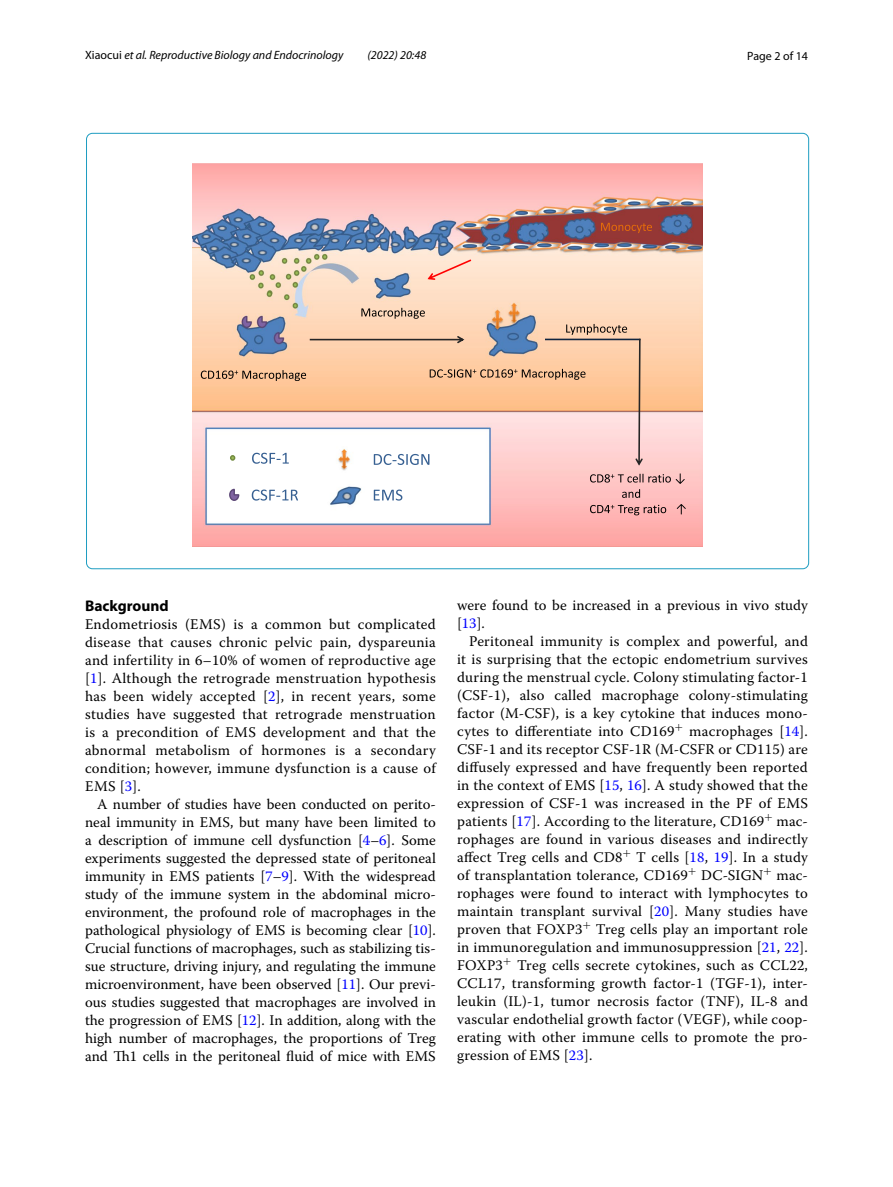
<style>
.page{position:relative;width:893px;height:1187px;background:#fff}
.page>*{position:absolute;margin:0;border:0;box-sizing:border-box;transform-origin:0 0}
.t1{font:700 15.45px "Myriad Pro";color:#000}
.t2{font:14.7px/18px "Warnock Pro";letter-spacing:.01em;color:#000;text-align:justify}
.t3{font:italic 12px "Myriad Pro";color:#000}
.t4{font:12px "Myriad Pro";color:#000}
.s1{font-style:normal}
.s2{color:#00f}
</style>
<div class="page">
<img style="left:192px;top:164px;width:511px;height:382px">
<svg style="left:428px;top:259px;width:43px;height:21px"></svg>
<svg style="left:201px;top:370px;width:105px;height:11px"></svg>
<svg style="left:601px;top:223px;width:51px;height:10px"></svg>
<svg style="left:361px;top:308px;width:64px;height:11px"></svg>
<svg style="left:310px;top:336px;width:154px;height:7px"></svg>
<svg style="left:430px;top:369px;width:155px;height:11px;background:#c69c79"></svg>
<hr style="left:545px;top:338px;width:95px;height:2px;background:#10253f">
<svg style="left:635px;top:339px;width:8px;height:126px"></svg>
<svg style="left:566px;top:324px;width:61px;height:11px"></svg>
<svg style="left:590px;top:473px;width:95px;height:25px;background:#e4afae"></svg>
<svg style="left:590px;top:504px;width:96px;height:11px"></svg>
<svg style="left:230px;top:455px;width:5px;height:5px"></svg>
<svg style="left:228px;top:488px;width:12px;height:13px"></svg>
<svg style="left:252px;top:452px;width:37px;height:12px"></svg>
<svg style="left:252px;top:489px;width:46px;height:11px"></svg>
<svg style="left:374px;top:454px;width:55px;height:11px"></svg>
<svg style="left:374px;top:489px;width:28px;height:11px"></svg>
<p class="t3" style="left:85px;top:48px;width:260px"><span class="s1">Xiaocui</span> et al. Reproductive Biology and Endocrinology</p>
<p class="t3" style="left:367px;top:48px;width:60px">(2022) 20:48</p>
<p class="t4" style="left:747px;top:48px;width:62px">Page 2 of 14</p>
<p class="t1" style="left:85px;top:595px;width:85px">Background</p>
<p class="t2" style="left:85px;top:614px;width:352px">Endometriosis (EMS) is a common but complicated disease that causes chronic pelvic pain, dyspareunia and infertility in 6–10% of women of reproductive age [<span class="s2">1</span>]. Although the retrograde menstruation hypothesis has been widely accepted [<span class="s2">2</span>], in recent years, some studies have suggested that retrograde menstruation is a precondition of EMS development and that the abnormal metabolism of hormones is a secondary condition; however, immune dysfunction is a cause of EMS [<span class="s2">3</span>].</p>
<p class="t2" style="left:85px;top:794px;width:352px;text-indent:12px">A number of studies have been conducted on perito&shy;neal immunity in EMS, but many have been limited to a description of immune cell dysfunction [<span class="s2">4</span>–<span class="s2">6</span>]. Some experiments suggested the depressed state of peritoneal immunity in EMS patients [<span class="s2">7</span>–<span class="s2">9</span>]. With the widespread study of the immune system in the abdominal micro&shy;environment, the profound role of macrophages in the pathological physiology of EMS is becoming clear [<span class="s2">10</span>].<br>Crucial functions of macrophages, such as stabilizing tis&shy;sue structure, driving injury, and regulating the immune microenvironment, have been observed [<span class="s2">11</span>]. Our previ&shy;ous studies suggested that macrophages are involved in the progression of EMS [<span class="s2">12</span>]. In addition, along with the high number of macrophages, the proportions of Treg and Th1 cells in the peritoneal fluid of mice with EMS</p>
<p class="t2" style="left:457px;top:596px;width:352px">were found to be increased in a previous in vivo study [<span class="s2">13</span>].</p>
<p class="t2" style="left:457px;top:631px;width:352px;text-indent:12px">Peritoneal immunity is complex and powerful, and it is surprising that the ectopic endometrium survives during the menstrual cycle. Colony stimulating factor-1 (CSF-1), also called macrophage colony-stimulating factor (M-CSF), is a key cytokine that induces mono&shy;cytes to differentiate into CD169<sup>+</sup> macrophages [<span class="s2">14</span>].<br>CSF-1 and its receptor CSF-1R (M-CSFR or CD115) are diffusely expressed and have frequently been reported in the context of EMS [<span class="s2">15</span>, <span class="s2">16</span>]. A study showed that the expression of CSF-1 was increased in the PF of EMS patients [<span class="s2">17</span>]. According to the literature, CD169<sup>+</sup> mac&shy;rophages are found in various diseases and indirectly affect Treg cells and CD8<sup>+</sup> T cells [<span class="s2">18</span>, <span class="s2">19</span>]. In a study of transplantation tolerance, CD169<sup>+</sup> DC-SIGN<sup>+</sup> mac&shy;rophages were found to interact with lymphocytes to maintain transplant survival [<span class="s2">20</span>]. Many studies have proven that FOXP3<sup>+</sup> Treg cells play an important role in immunoregulation and immunosuppression [<span class="s2">21</span>, <span class="s2">22</span>].<br>FOXP3<sup>+</sup> Treg cells secrete cytokines, such as CCL22, CCL17, transforming growth factor-1 (TGF-1), inter&shy;leukin (IL)-1, tumor necrosis factor (TNF), IL-8 and vascular endothelial growth factor (VEGF), while coop&shy;erating with other immune cells to promote the pro&shy;gression of EMS [<span class="s2">23</span>].</p>
</div>
